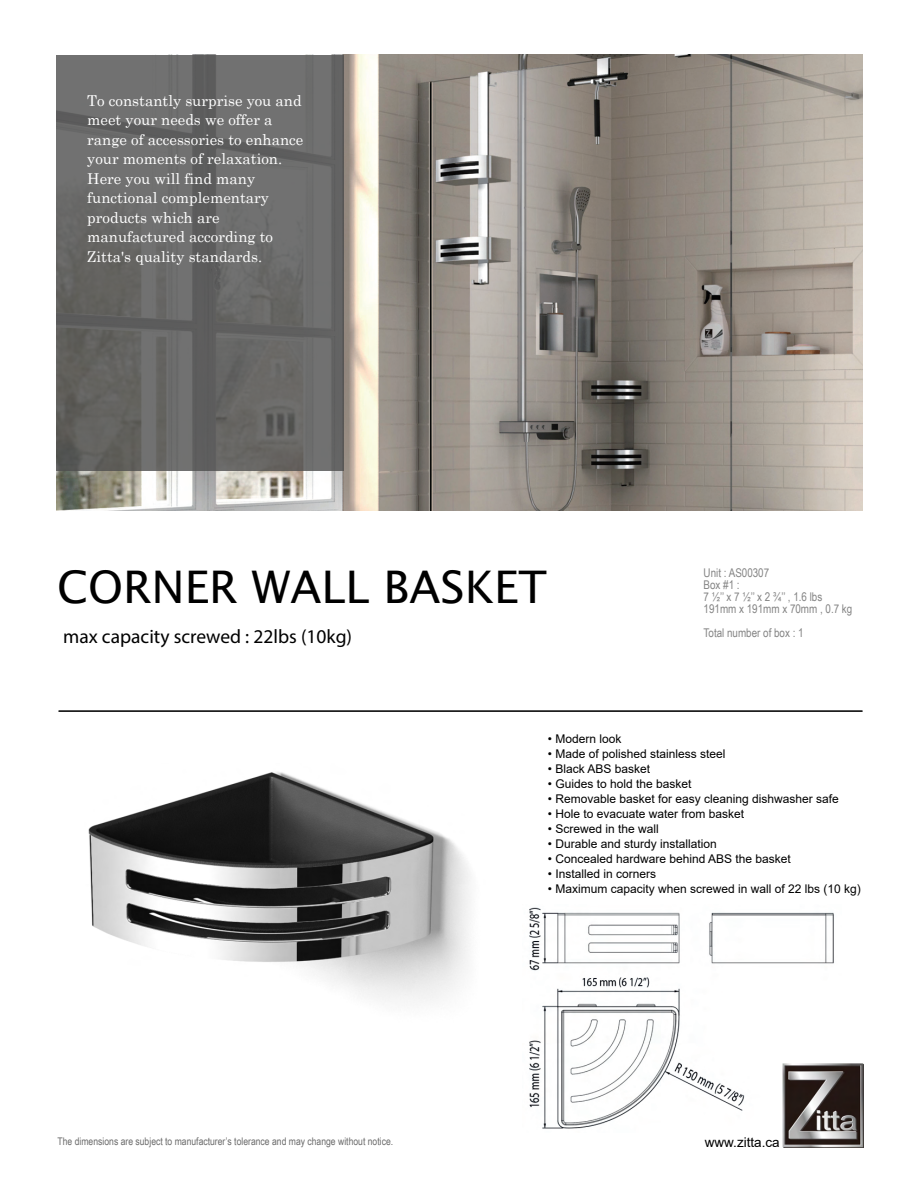
<style>
.page{position:relative;width:918px;height:1188px;background:#fff}
.page>*{position:absolute;margin:0;border:0;box-sizing:border-box;transform-origin:0 0}
.t1{font:45px "Lucida Sans";color:#000}
.t2{font:19.5px "Myriad Pro";color:#000}
.t3{font:15px/19.5px "Century Schoolbook";color:#fff}
.t4{font:13.5px "Arial";color:#000}
.t5{font:12px "Arial";color:#000}
.t6{font:12px/12px "Arial Narrow";color:#848484}
.t7{font:10.5px "Arial Narrow";color:#6b6b6b}
</style>
<div class="page">
<img style="left:88px;top:772px;width:382px;height:229px">
<img style="left:529px;top:907px;width:305px;height:226px">
<img style="left:56px;top:55px;width:807px;height:455px">
<hr style="left:59px;top:710px;width:804px;height:2px;background:#000">
<img style="left:783px;top:1063px;width:80px;height:84px">
<svg style="left:57px;top:55px;width:287px;height:416px;background:#696867"></svg>
<p class="t3" style="left:87px;top:89px;width:218px">To constantly surprise you and meet your needs we offer a range of accessories to enhance your moments of relaxation.<br>Here you will find many functional complementary products which are manufactured according to<br>Zitta's quality standards.</p>
<h1 class="t1" style="left:57px;top:561px;width:492px">CORNER WALL BASKET</h1>
<h2 class="t2" style="left:63px;top:624px;width:291px">max capacity screwed : 22lbs (10kg)</h2>
<p class="t6" style="left:704px;top:566px;width:150px">Unit : AS00307<br>Box #1 :<br>7 ½’’ x 7 ½’’ x 2 ¾’’ , 1.6 lbs<br>191mm x 191mm x 70mm , 0.7 kg</p>
<p class="t6" style="left:704px;top:626px;width:102px">Total number of box : 1</p>
<p class="t7" style="left:58px;top:1134px;width:337px">The dimensions are subject to manufacturer’s tolerance and may change without notice.</p>
<p class="t5" style="left:548px;top:730px;width:75px">• Modern look</p>
<p class="t5" style="left:548px;top:745px;width:179px">• Made of polished stainless steel</p>
<p class="t5" style="left:548px;top:760px;width:104px">• Black ABS basket</p>
<p class="t5" style="left:548px;top:775px;width:145px">• Guides to hold the basket</p>
<p class="t5" style="left:548px;top:790px;width:292px">• Removable basket for easy cleaning dishwasher safe</p>
<p class="t5" style="left:548px;top:805px;width:198px">• Hole to evacuate water from basket</p>
<p class="t5" style="left:548px;top:820px;width:112px">• Screwed in the wall</p>
<p class="t5" style="left:548px;top:835px;width:170px">• Durable and sturdy installation</p>
<p class="t5" style="left:548px;top:850px;width:245px">• Concealed hardware behind ABS the basket</p>
<p class="t5" style="left:548px;top:865px;width:110px">• Installed in corners</p>
<p class="t5" style="left:548px;top:880px;width:314px">• Maximum capacity when screwed in wall of 22 lbs (10 kg)</p>
<p class="t4" style="left:705px;top:1133px;width:77px">www.zitta.ca</p>
</div>
